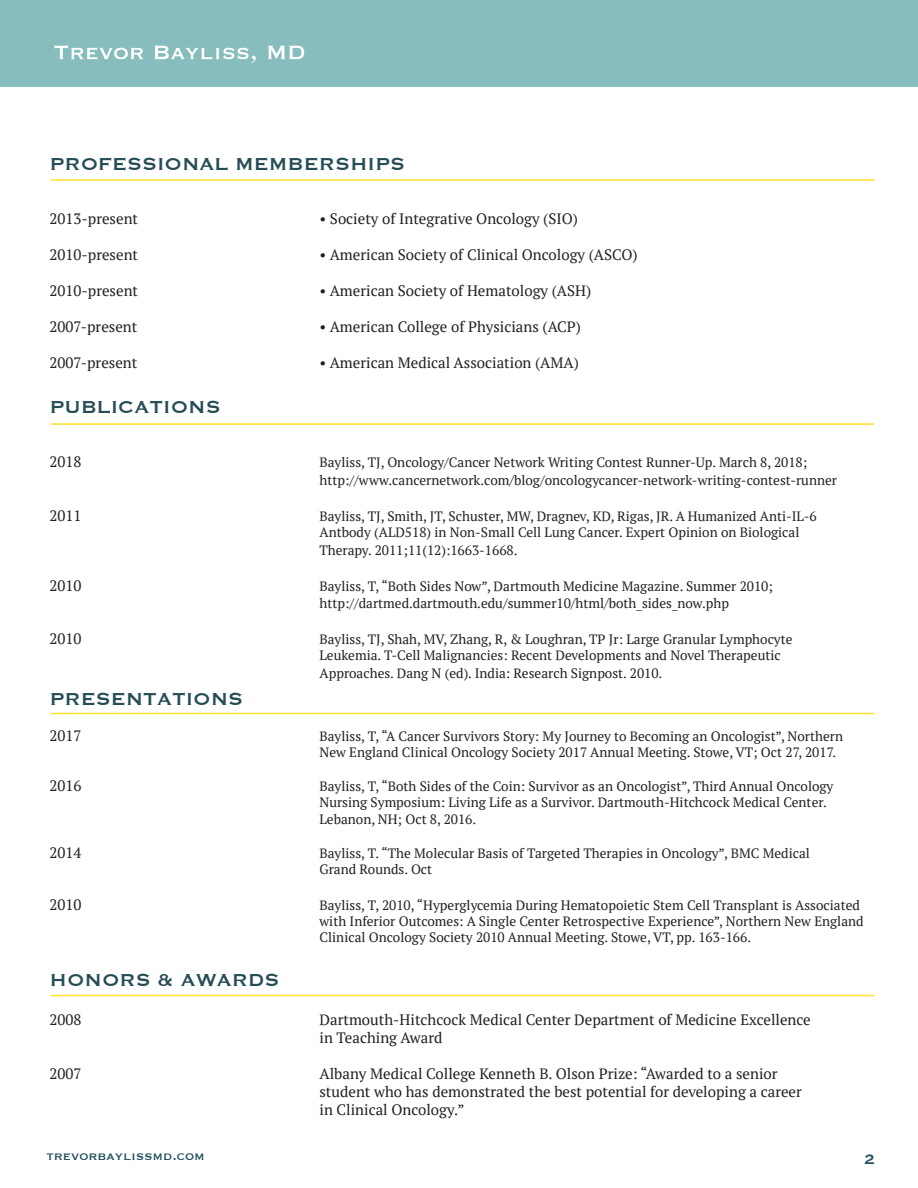
<style>
.page{position:relative;width:918px;height:1188px;background:#fff}
.page>*{position:absolute;margin:0;border:0;box-sizing:border-box;transform-origin:0 0}
.t1{font:22.5px "Copperplate";color:#264d56}
.t2{font:18px "Copperplate";color:#1e4c5a}
.t3{font:15px/18px "PT Serif";color:#231f20}
.t4{font:14.85px "Copperplate";color:#1e4c5a}
.t5{font:13.5px/16.2px "PT Serif";color:#231f20}
</style>
<div class="page">
<div style="left:0;top:0;width:918px;height:86px;background:#88bdbd"></div>
<svg style="left:55px;top:45px;width:249px;height:18px"></svg>
<hr style="left:51px;top:179px;width:823px;height:2px;background:#ffdf29">
<hr style="left:51px;top:423px;width:823px;height:2px;background:#ffdf29">
<hr style="left:51px;top:713px;width:823px;height:1px;background:#ffdf29">
<hr style="left:51px;top:995px;width:823px;height:1px;background:#ffdf29">
<p class="t1" style="left:50px;top:149px;width:357px">PROFESSIONAL MEMBERSHIPS</p>
<p class="t3" style="left:50px;top:210px;width:90px">2013-present</p>
<p class="t3" style="left:320px;top:210px;width:260px">• Society of Integrative Oncology (SIO)</p>
<p class="t3" style="left:50px;top:246px;width:90px">2010-present</p>
<p class="t3" style="left:320px;top:246px;width:320px">• American Society of Clinical Oncology (ASCO)</p>
<p class="t3" style="left:50px;top:282px;width:90px">2010-present</p>
<p class="t3" style="left:320px;top:282px;width:273px">• American Society of Hematology (ASH)</p>
<p class="t3" style="left:50px;top:318px;width:89px">2007-present</p>
<p class="t3" style="left:320px;top:318px;width:263px">• American College of Physicians (ACP)</p>
<p class="t3" style="left:50px;top:354px;width:89px">2007-present</p>
<p class="t3" style="left:320px;top:354px;width:261px">• American Medical Association (AMA)</p>
<p class="t1" style="left:50px;top:392px;width:173px">PUBLICATIONS</p>
<p class="t3" style="left:50px;top:453px;width:33px">2018</p>
<p class="t5" style="left:320px;top:454px;width:489px">Bayliss, TJ, Oncology/Cancer Network Writing Contest Runner-Up. March 8, 2018;</p>
<p class="t5" style="left:320px;top:472px;width:519px">http://www.cancernetwork.com/blog/oncologycancer-network-writing-contest-runner</p>
<p class="t3" style="left:50px;top:507px;width:33px">2011</p>
<p class="t5" style="left:320px;top:508px;width:499px">Bayliss, TJ, Smith, JT, Schuster, MW, Dragnev, KD, Rigas, JR. A Humanized Anti-IL-6<br>Antbody (ALD518) in Non-Small Cell Lung Cancer. Expert Opinion on Biological</p>
<p class="t5" style="left:320px;top:542px;width:200px">Therapy. 2011;11(12):1663-1668.</p>
<p class="t3" style="left:50px;top:577px;width:33px">2010</p>
<p class="t5" style="left:320px;top:578px;width:455px">Bayliss, T, “Both Sides Now”, Dartmouth Medicine Magazine. Summer 2010;</p>
<p class="t5" style="left:320px;top:595px;width:411px">http://dartmed.dartmouth.edu/summer10/html/both_sides_now.php</p>
<p class="t3" style="left:50px;top:629px;width:33px">2010</p>
<p class="t5" style="left:320px;top:631px;width:475px">Bayliss, TJ, Shah, MV, Zhang, R, &amp; Loughran, TP Jr: Large Granular Lymphocyte<br>Leukemia. T-Cell Malignancies: Recent Developments and Novel Therapeutic</p>
<p class="t5" style="left:320px;top:665px;width:344px">Approaches. Dang N (ed). India: Research Signpost. 2010.</p>
<p class="t1" style="left:50px;top:684px;width:195px">PRESENTATIONS</p>
<p class="t3" style="left:50px;top:726px;width:33px">2017</p>
<p class="t5" style="left:320px;top:728px;width:525px">Bayliss, T, “A Cancer Survivors Story: My Journey to Becoming an Oncologist”, Northern<br>New England Clinical Oncology Society 2017 Annual Meeting. Stowe, VT; Oct 27, 2017.</p>
<p class="t3" style="left:50px;top:777px;width:33px">2016</p>
<p class="t5" style="left:320px;top:778px;width:515px">Bayliss, T, “Both Sides of the Coin: Survivor as an Oncologist”, Third Annual Oncology<br>Nursing Symposium: Living Life as a Survivor. Dartmouth-Hitchcock Medical Center.<br>Lebanon, NH; Oct 8, 2016.</p>
<p class="t3" style="left:50px;top:843px;width:33px">2014</p>
<p class="t5" style="left:320px;top:845px;width:492px">Bayliss, T. “The Molecular Basis of Targeted Therapies in Oncology”, BMC Medical<br>Grand Rounds. Oct</p>
<p class="t3" style="left:50px;top:895px;width:33px">2010</p>
<p class="t5" style="left:320px;top:897px;width:546px">Bayliss, T, 2010, “Hyperglycemia During Hematopoietic Stem Cell Transplant is Associated with Inferior Outcomes: A Single Center Retrospective Experience”, Northern New England<br>Clinical Oncology Society 2010 Annual Meeting. Stowe, VT, pp. 163-166.</p>
<p class="t1" style="left:50px;top:965px;width:231px">HONORS &amp; AWARDS</p>
<p class="t3" style="left:50px;top:1011px;width:33px">2008</p>
<p class="t3" style="left:320px;top:1011px;width:493px">Dartmouth-Hitchcock Medical Center Department of Medicine Excellence in Teaching Award</p>
<p class="t3" style="left:50px;top:1065px;width:33px">2007</p>
<p class="t3" style="left:320px;top:1065px;width:484px">Albany Medical College Kenneth B. Olson Prize: “Awarded to a senior student who has demonstrated the best potential for developing a career</p>
<p class="t3" style="left:320px;top:1101px;width:147px">in Clinical Oncology.”</p>
<p class="t4" style="left:46px;top:1147px;width:160px">trevorbaylissmd.com</p>
<p class="t2" style="left:864px;top:1148px;width:12px">2</p>
</div>
